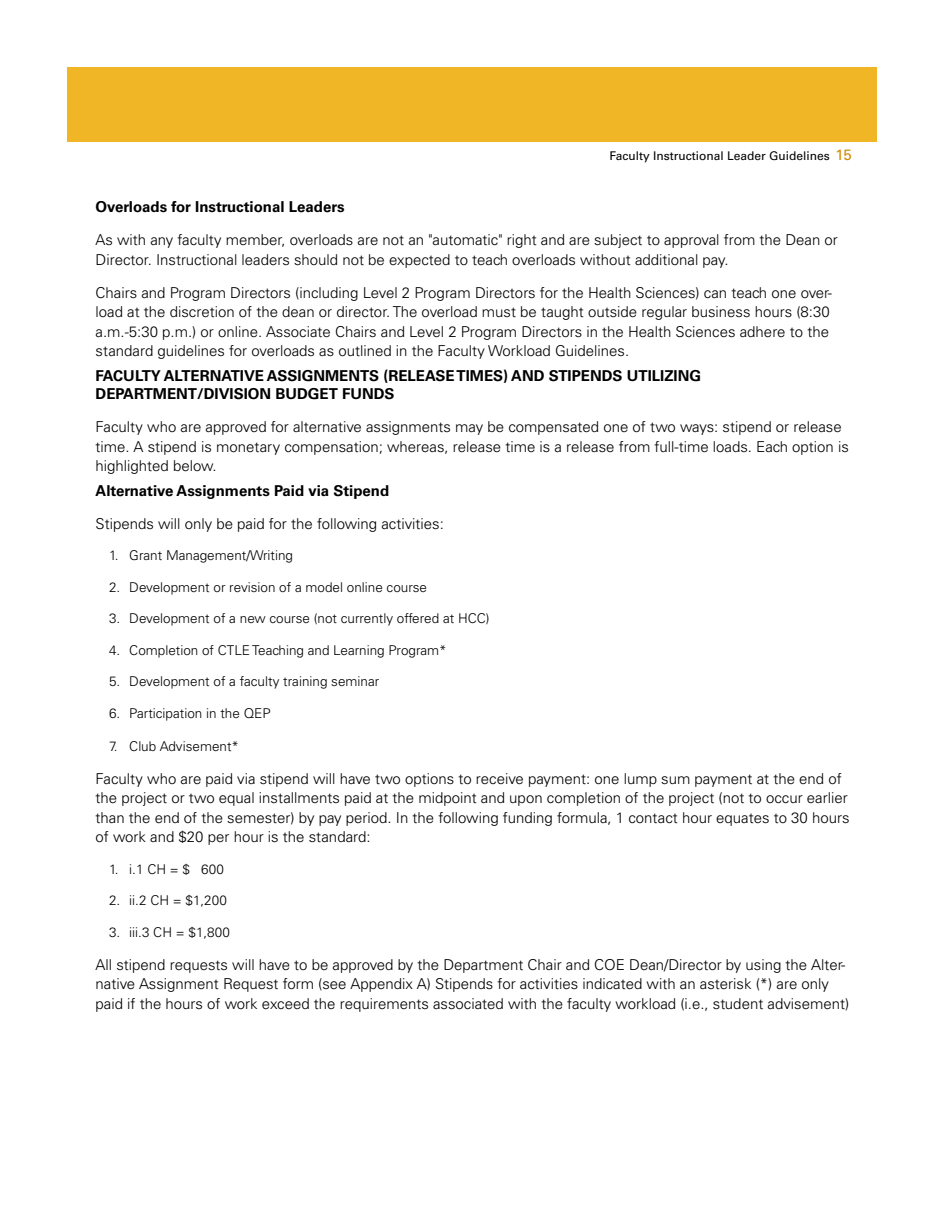
<style>
.page{position:relative;width:945px;height:1215px;background:#fff}
.page>*{position:absolute;margin:0;border:0;box-sizing:border-box;transform-origin:0 0}
.t1{font:300 15px/19.5px "Univers LT Std";color:#000}
.t2{font:700 15px/18px "Univers LT Std";color:#000}
.t3{font:300 13.5px "Univers LT Std";color:#000}
.t4{font:12px "Univers LT Std";color:#000}
.s1{font-size:15px;color:#d18a00}
</style>
<div class="page">
<div style="left:68px;top:68px;width:810px;height:74px;background:#f0b626"></div>
<p class="t4" style="left:609px;top:149px;width:244px">Faculty Instructional Leader Guidelines <span class="s1">15</span></p>
<p class="t2" style="left:96px;top:198px;width:251px">Overloads for Instructional Leaders</p>
<p class="t1" style="left:96px;top:230px;width:744px">As with any faculty member, overloads are not an "automatic" right and are subject to approval from the Dean or<br>Director. Instructional leaders should not be expected to teach overloads without additional pay.</p>
<p class="t1" style="left:96px;top:283px;width:738px">Chairs and Program Directors (including Level 2 Program Directors for the Health Sciences) can teach one over&shy;load at the discretion of the dean or director. The overload must be taught outside regular business hours (8:30 a.m.-5:30 p.m.) or online. Associate Chairs and Level 2 Program Directors in the Health Sciences adhere to the standard guidelines for overloads as outlined in the Faculty Workload Guidelines.</p>
<p class="t2" style="left:96px;top:367px;width:607px">FACULTY ALTERNATIVE ASSIGNMENTS (RELEASE TIMES) AND STIPENDS UTILIZING<br>DEPARTMENT/DIVISION BUDGET FUNDS</p>
<p class="t1" style="left:96px;top:417px;width:755px">Faculty who are approved for alternative assignments may be compensated one of two ways: stipend or release time. A stipend is monetary compensation; whereas, release time is a release from full-time loads. Each option is highlighted below.</p>
<p class="t2" style="left:96px;top:482px;width:295px">Alternative Assignments Paid via Stipend</p>
<p class="t1" style="left:96px;top:514px;width:350px">Stipends will only be paid for the following activities:</p>
<p class="t3" style="left:109px;top:547px;width:185px">1. Grant Management/Writing</p>
<p class="t3" style="left:109px;top:579px;width:320px">2. Development or revision of a model online course</p>
<p class="t3" style="left:109px;top:610px;width:382px">3. Development of a new course (not currently offered at HCC)</p>
<p class="t3" style="left:109px;top:642px;width:339px">4. Completion of CTLE Teaching and Learning Program*</p>
<p class="t3" style="left:109px;top:673px;width:272px">5. Development of a faculty training seminar</p>
<p class="t3" style="left:109px;top:705px;width:163px">6. Participation in the QEP</p>
<p class="t3" style="left:109px;top:738px;width:131px">7. Club Advisement*</p>
<p class="t1" style="left:96px;top:769px;width:756px">Faculty who are paid via stipend will have two options to receive payment: one lump sum payment at the end of the project or two equal installments paid at the midpoint and upon completion of the project (not to occur earlier than the end of the semester) by pay period. In the following funding formula, 1 contact hour equates to 30 hours of work and $20 per hour is the standard:</p>
<p class="t3" style="left:109px;top:861px;width:116px">1. i.1 CH = $ 600</p>
<p class="t3" style="left:109px;top:892px;width:119px">2. ii.2 CH = $1,200</p>
<p class="t3" style="left:109px;top:924px;width:122px">3. iii.3 CH = $1,800</p>
<p class="t1" style="left:96px;top:955px;width:755px">All stipend requests will have to be approved by the Department Chair and COE Dean/Director by using the Alter&shy;native Assignment Request form (see Appendix A) Stipends for activities indicated with an asterisk (*) are only paid if the hours of work exceed the requirements associated with the faculty workload (i.e., student advisement)</p>
</div>
